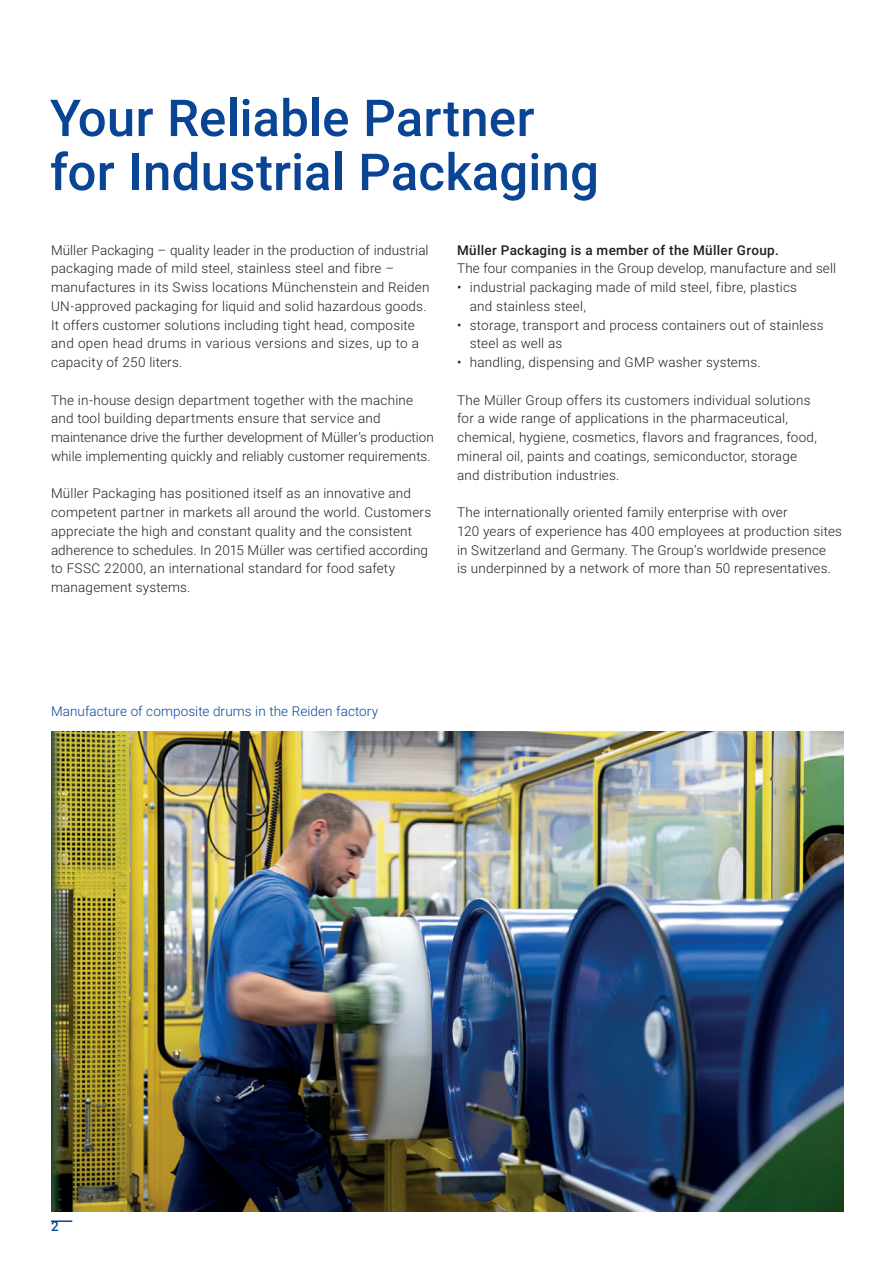
<style>
.page{position:relative;width:893px;height:1263px;background:#fff}
.page>*{position:absolute;margin:0;border:0;box-sizing:border-box;transform-origin:0 0}
.t1{font:500 51px/54px "Roboto";color:#094594}
.t2{font:300 13.5px/18.8px "Roboto";letter-spacing:.015em;color:#231f20}
.t3{font:300 13.5px "Roboto";letter-spacing:.005em;color:#094594}
.t4{font:500 13.5px "Roboto";letter-spacing:.02em;color:#231f20}
.t5{font:500 13.5px "Roboto";color:#094594}
</style>
<div class="page">
<hr style="left:51px;top:1220px;width:21px;height:2px;background:#094594">
<img style="left:51px;top:731px;width:792px;height:481px">
<h1 class="t1" style="left:50px;top:89px;width:550px">Your Reliable Partner for Industrial Packaging</h1>
<p class="t2" style="left:51px;top:240px;width:380px">Müller Packaging – quality leader in the production of industrial packaging made of mild steel, stainless steel and fibre – manufactures in its Swiss locations Münchenstein and Reiden UN-approved packaging for liquid and solid hazardous goods.<br>It offers customer solutions including tight head, composite and open head drums in various versions and sizes, up to a capacity of 250 liters.</p>
<p class="t2" style="left:51px;top:390px;width:384px">The in-house design department together with the machine and tool building departments ensure that service and maintenance drive the further development of Müller’s production while implementing quickly and reliably customer requirements.</p>
<p class="t2" style="left:51px;top:484px;width:382px">Müller Packaging has positioned itself as an innovative and competent partner in markets all around the world. Customers appreciate the high and constant quality and the consistent adherence to schedules. In 2015 Müller was certified according to FSSC 22000, an international standard for food safety management systems.</p>
<p class="t4" style="left:457px;top:240px;width:323px">Müller Packaging is a member of the Müller Group.</p>
<p class="t2" style="left:457px;top:259px;width:380px">The four companies in the Group develop, manufacture and sell</p>
<p class="t2" style="left:470px;top:277px;width:329px;text-indent:-13px">• industrial packaging made of mild steel, fibre, plastics and stainless steel,</p>
<p class="t2" style="left:470px;top:315px;width:355px;text-indent:-13px">• storage, transport and process containers out of stainless steel as well as</p>
<p class="t2" style="left:457px;top:352px;width:305px">• handling, dispensing and GMP washer systems.</p>
<p class="t2" style="left:457px;top:390px;width:361px">The Müller Group offers its customers individual solutions for a wide range of applications in the pharmaceutical, chemical, hygiene, cosmetics, flavors and fragrances, food, mineral oil, paints and coatings, semiconductor, storage and distribution industries.</p>
<p class="t2" style="left:457px;top:502px;width:386px">The internationally oriented family enterprise with over<br>120 years of experience has 400 employees at production sites in Switzerland and Germany. The Group‘s worldwide presence<br>is underpinned by a network of more than 50 representatives.</p>
<p class="t3" style="left:51px;top:702px;width:329px">Manufacture of composite drums in the Reiden factory</p>
<p class="t5" style="left:51px;top:1216px;width:9px">2</p>
</div>
